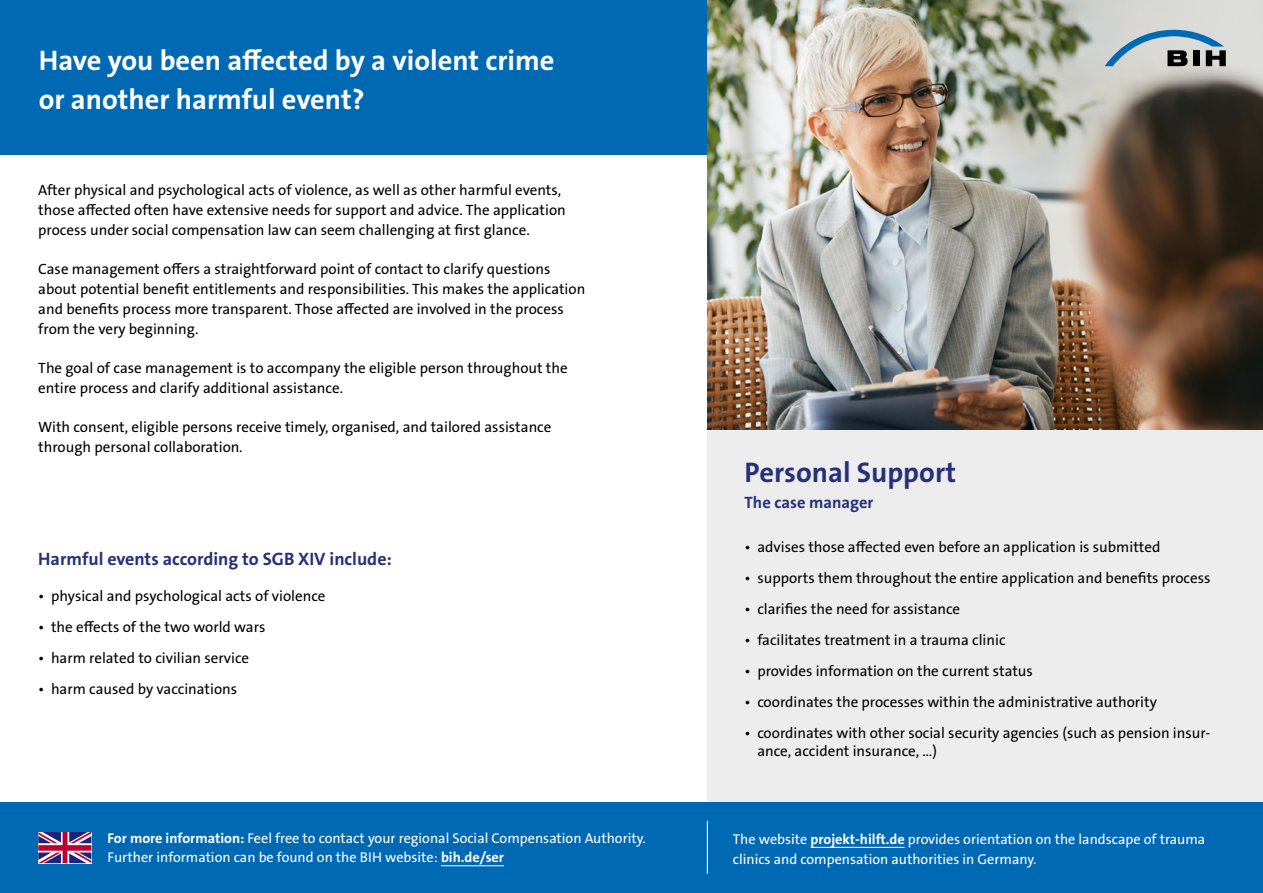
<style>
.page{position:relative;width:1263px;height:893px;background:#fff}
.page>*{position:absolute;margin:0;border:0;box-sizing:border-box;transform-origin:0 0}
.Titel__Headline_24pt_120{font:700 28.5px/39px "The Sans B W7";color:#fff}
.BIH_H3{font:700 28.5px "The Sans B W7";color:#25317a}
.BIH_H3-2{font:700 18px "The Sans B W7";color:#25317a}
.Innen__Copy_9pt_135{font:700 16.5px "The Sans B W7";color:#25317a}
.Innen__Copy_9pt_135-2{font:15px/20.2px "The Sans B W5 Plain";color:#000}
.t1{font:14.25px/19.5px "The Sans B W5 Plain";color:#fff}
.s1{font-family:"The Sans B W7";font-weight:700}
</style>
<div class="page">
<div style="left:708px;top:415px;width:555px;height:389px;background:#ededed"></div>
<div style="left:0;top:802px;width:1263px;height:91px;background:#0069b4"></div>
<div style="left:0;top:0;width:1263px;height:154px;background:#0069b4"></div>
<hr style="left:441px;top:865px;width:63px;height:1px;background:#fff">
<img style="left:707px;top:0;width:556px;height:429px">
<hr style="left:810px;top:847px;width:95px;height:1px;background:#fff">
<hr style="left:707px;top:821px;width:1px;height:53px;background:#fff">
<svg style="left:1105px;top:30px;width:121px;height:36px"></svg>
<svg style="left:38px;top:832px;width:53px;height:31px;background:#9c5f8c"></svg>
<h2 class="Titel__Headline_24pt_120" style="left:39px;top:41px;width:517px">Have you been affected by a violent crime or another harmful event?</h2>
<p class="Innen__Copy_9pt_135-2" style="left:38px;top:180px;width:529px">After physical and psychological acts of violence, as well as other harmful events, those affected often have extensive needs for support and advice. The application process under social compensation law can seem challenging at first glance.</p>
<p class="Innen__Copy_9pt_135-2" style="left:38px;top:259px;width:548px">Case management offers a straightforward point of contact to clarify questions about potential benefit entitlements and responsibilities. This makes the application and benefits process more transparent. Those affected are involved in the process from the very beginning.</p>
<p class="Innen__Copy_9pt_135-2" style="left:38px;top:358px;width:531px">The goal of case management is to accompany the eligible person throughout the entire process and clarify additional assistance.</p>
<p class="Innen__Copy_9pt_135-2" style="left:38px;top:416px;width:515px">With consent, eligible persons receive timely, organised, and tailored assistance through personal collaboration.</p>
<h3 class="BIH_H3-2" style="left:38px;top:547px;width:355px">Harmful events according to SGB XIV include:</h3>
<p class="Innen__Copy_9pt_135-2" style="left:38px;top:586px;width:289px">• physical and psychological acts of violence</p>
<p class="Innen__Copy_9pt_135-2" style="left:38px;top:617px;width:229px">• the effects of the two world wars</p>
<p class="Innen__Copy_9pt_135-2" style="left:38px;top:648px;width:212px">• harm related to civilian service</p>
<p class="Innen__Copy_9pt_135-2" style="left:38px;top:679px;width:200px">• harm caused by vaccinations</p>
<p class="t1" style="left:108px;top:828px;width:540px"><span class="s1">For more information:</span> Feel free to contact your regional Social Compensation Authority.<br>Further information can be found on the BIH website: <span class="s1">bih.de/ser</span></p>
<h3 class="BIH_H3" style="left:744px;top:454px;width:213px">Personal Support</h3>
<p class="Innen__Copy_9pt_135" style="left:744px;top:492px;width:130px">The case manager</p>
<p class="Innen__Copy_9pt_135-2" style="left:744px;top:537px;width:417px">• advises those affected even before an application is submitted</p>
<p class="Innen__Copy_9pt_135-2" style="left:744px;top:568px;width:467px">• supports them throughout the entire application and benefits process</p>
<p class="Innen__Copy_9pt_135-2" style="left:744px;top:599px;width:217px">• clarifies the need for assistance</p>
<p class="Innen__Copy_9pt_135-2" style="left:744px;top:630px;width:262px">• facilitates treatment in a trauma clinic</p>
<p class="Innen__Copy_9pt_135-2" style="left:744px;top:661px;width:290px">• provides information on the current status</p>
<p class="Innen__Copy_9pt_135-2" style="left:744px;top:692px;width:414px">• coordinates the processes within the administrative authority</p>
<p class="Innen__Copy_9pt_135-2" style="left:757px;top:724px;width:454px;line-height:18.3px;text-indent:-13px">• coordinates with other social security agencies (such as pension insur&shy;ance, accident insurance, ...)</p>
<p class="t1" style="left:733px;top:829px;width:474px">The website <span class="s1">projekt-hilft.de</span> provides orientation on the landscape of trauma clinics and compensation authorities in Germany.</p>
</div>
